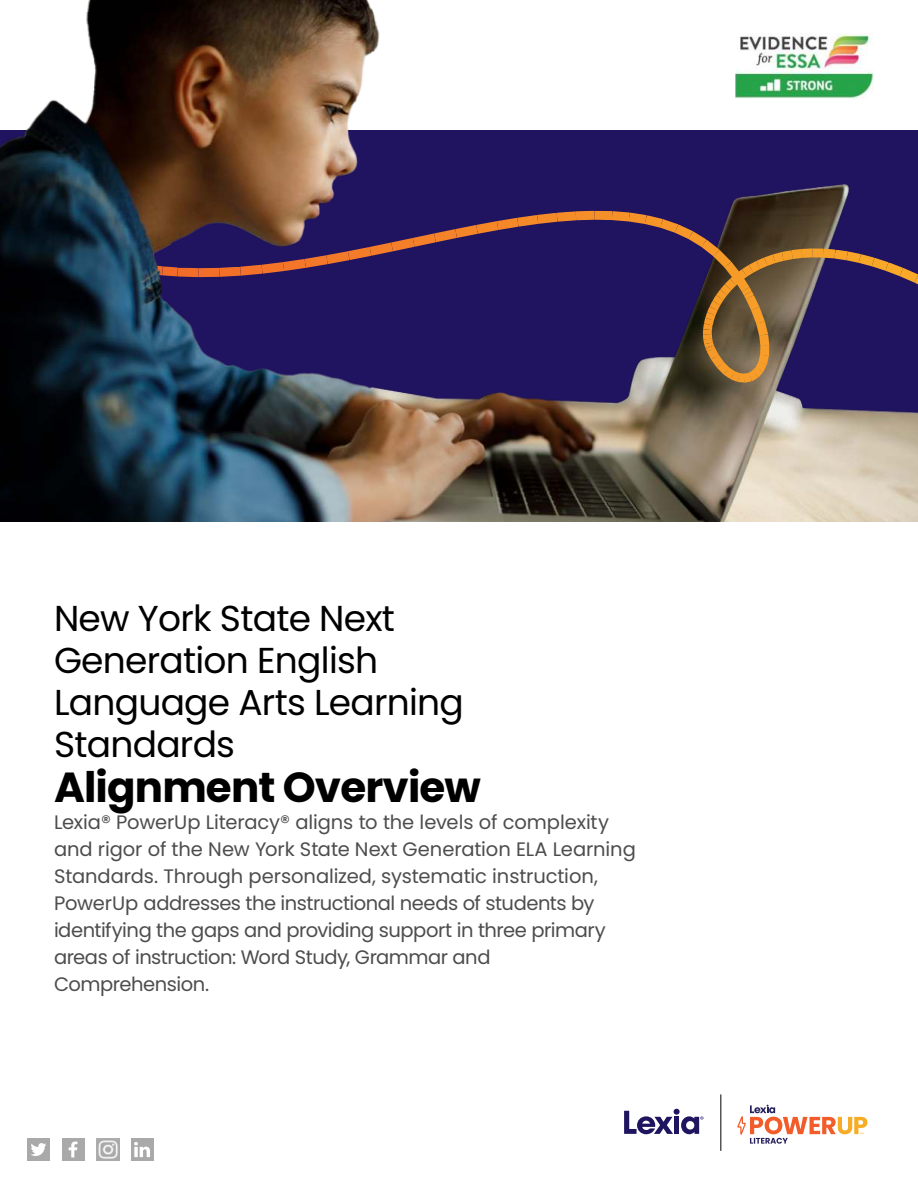
<style>
.page{position:relative;width:918px;height:1188px;background:#fff}
.page>*{position:absolute;margin:0;border:0;box-sizing:border-box;transform-origin:0 0}
.t1{font:700 42px "Poppins";letter-spacing:-.02em;color:#000}
.t2{font:36px/42px "Poppins";letter-spacing:-.02em;color:#000}
.t3{font:19.5px/27px "Poppins";letter-spacing:-.02em;color:#4e4d4e}
</style>
<div class="page">
<div style="left:27px;top:1138px;width:23px;height:23px;background:#a9a9a9"></div>
<svg style="left:31px;top:1143px;width:15px;height:13px"></svg>
<div style="left:62px;top:1138px;width:22px;height:23px;background:#a9a9a9"></div>
<svg style="left:69px;top:1142px;width:8px;height:15px"></svg>
<img style="left:96px;top:1138px;width:23px;height:23px">
<div style="left:131px;top:1138px;width:23px;height:23px;background:#a9a9a9"></div>
<svg style="left:134px;top:1142px;width:16px;height:15px"></svg>
<hr style="left:721px;top:1094px;width:1px;height:57px;background:#000">
<svg style="left:624px;top:1109px;width:79px;height:25px"></svg>
<svg style="left:737px;top:1105px;width:130px;height:39px"></svg>
<img style="left:0;top:0;width:918px;height:522px">
<img style="left:171px;top:265px;width:91px;height:12px">
<img style="left:261px;top:262px;width:23px;height:12px">
<img style="left:283px;top:259px;width:23px;height:12px">
<img style="left:305px;top:255px;width:23px;height:13px">
<img style="left:326px;top:251px;width:24px;height:13px">
<img style="left:348px;top:247px;width:23px;height:13px">
<img style="left:370px;top:242px;width:23px;height:14px">
<img style="left:391px;top:238px;width:24px;height:13px">
<img style="left:413px;top:233px;width:23px;height:14px">
<img style="left:434px;top:229px;width:23px;height:13px">
<img style="left:455px;top:225px;width:23px;height:13px">
<img style="left:476px;top:221px;width:22px;height:13px">
<img style="left:497px;top:218px;width:21px;height:12px">
<img style="left:517px;top:215px;width:21px;height:12px">
<img style="left:537px;top:213px;width:20px;height:11px">
<img style="left:557px;top:211px;width:73px;height:11px">
<img style="left:629px;top:213px;width:17px;height:11px">
<img style="left:645px;top:215px;width:18px;height:13px">
<img style="left:660px;top:219px;width:18px;height:14px">
<img style="left:675px;top:224px;width:18px;height:15px">
<img style="left:688px;top:231px;width:18px;height:16px">
<img style="left:701px;top:240px;width:19px;height:17px">
<svg style="left:703px;top:248px;width:133px;height:135px;background:#6f5445"></svg>
<img style="left:834px;top:250px;width:14px;height:10px">
<img style="left:846px;top:251px;width:15px;height:12px">
<img style="left:859px;top:254px;width:15px;height:12px">
<img style="left:872px;top:258px;width:17px;height:13px">
<img style="left:885px;top:262px;width:18px;height:14px">
<img style="left:900px;top:268px;width:18px;height:15px">
<img style="left:914px;top:274px;width:4px;height:14px">
<img style="left:0;top:163px;width:171px;height:120px">
<h2 class="t2" style="left:54px;top:598px;width:411px">New York State Next<br>Generation English<br>Language Arts Learning<br>Standards</h2>
<h1 class="t1" style="left:54px;top:768px;width:428px">Alignment Overview</h1>
<p class="t3" style="left:54px;top:809px;width:583px">Lexia® PowerUp Literacy® aligns to the levels of complexity and rigor of the New York State Next Generation ELA Learning Standards. Through personalized, systematic instruction, PowerUp addresses the instructional needs of students by identifying the gaps and providing support in three primary areas of instruction: Word Study, Grammar and Comprehension.</p>
</div>
